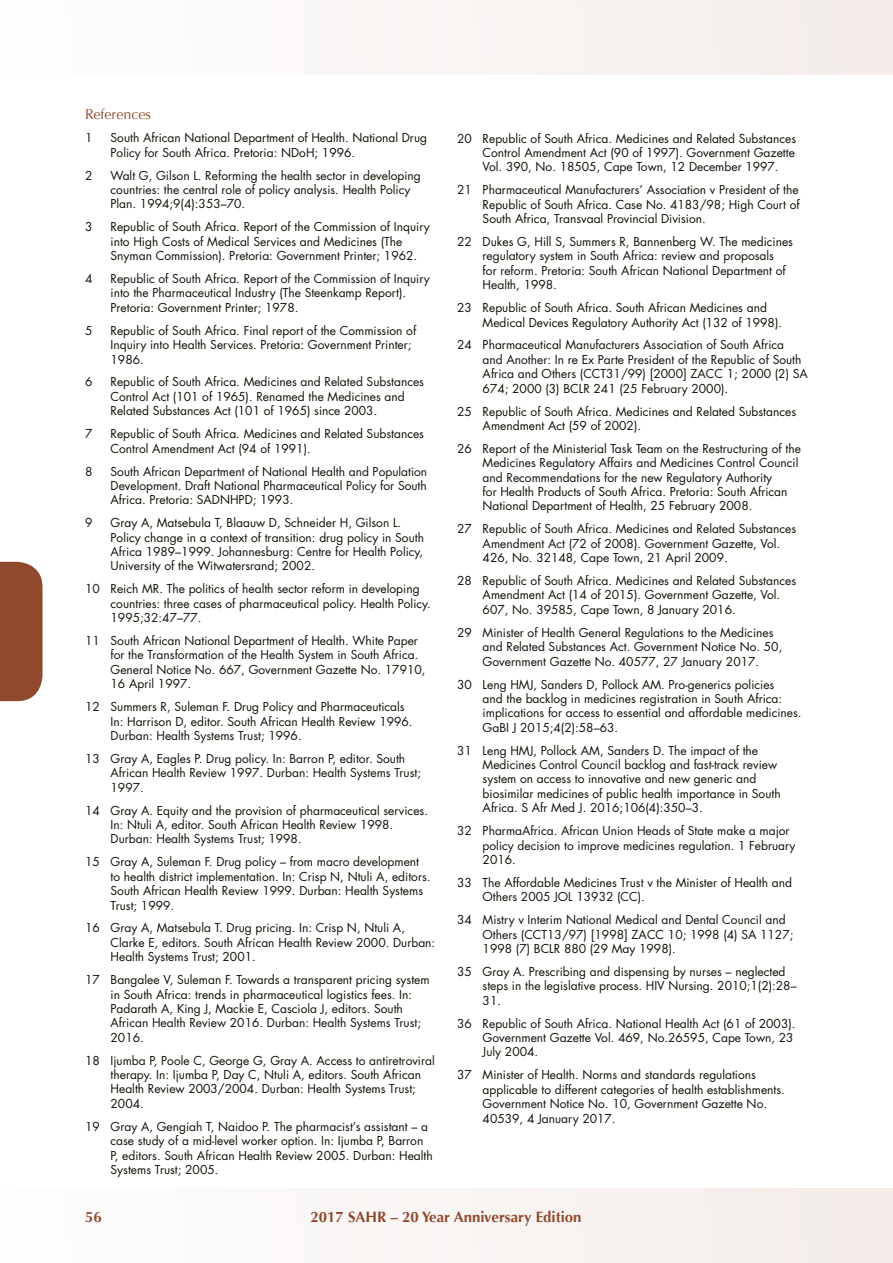
<style>
.page{position:relative;width:893px;height:1263px;background:#fff}
.page>*{position:absolute;margin:0;border:0;box-sizing:border-box;transform-origin:0 0}
.t1{font:700 15px "Optima";color:#90492d}
.t2{font:14.25px "Optima";color:#90492d}
.t3{font:12px/14.4px "Futura";color:#141006}
</style>
<div class="page">
<div style="left:0;top:1188px;width:893px;height:75px;background:#f9f5f4"></div>
<div style="left:0;top:0;width:893px;height:74px;background:#f9f5f4"></div>
<div style="left:0;top:562px;width:43px;height:139px;background:#90492d"></div>
<p class="t2" style="left:85px;top:106px;width:68px">References</p>
<p class="t3" style="left:85px;top:131px;width:9px">1</p>
<p class="t3" style="left:111px;top:131px;width:318px">South African National Department of Health. National Drug<br>Policy for South Africa. Pretoria: NDoH; 1996.</p>
<p class="t3" style="left:85px;top:168px;width:9px">2</p>
<p class="t3" style="left:111px;top:168px;width:312px">Walt G, Gilson L. Reforming the health sector in developing countries: the central role of policy analysis. Health Policy<br>Plan. 1994;9(4):353–70.</p>
<p class="t3" style="left:85px;top:220px;width:9px">3</p>
<p class="t3" style="left:111px;top:220px;width:321px">Republic of South Africa. Report of the Commission of Inquiry into High Costs of Medical Services and Medicines (The<br>Snyman Commission). Pretoria: Government Printer; 1962.</p>
<p class="t3" style="left:85px;top:271px;width:9px">4</p>
<p class="t3" style="left:111px;top:271px;width:321px">Republic of South Africa. Report of the Commission of Inquiry into the Pharmaceutical Industry (The Steenkamp Report).<br>Pretoria: Government Printer; 1978.</p>
<p class="t3" style="left:85px;top:323px;width:9px">5</p>
<p class="t3" style="left:111px;top:323px;width:307px">Republic of South Africa. Final report of the Commission of<br>Inquiry into Health Services. Pretoria: Government Printer;<br>1986.</p>
<p class="t3" style="left:85px;top:375px;width:9px">6</p>
<p class="t3" style="left:111px;top:375px;width:315px">Republic of South Africa. Medicines and Related Substances<br>Control Act (101 of 1965). Renamed the Medicines and<br>Related Substances Act (101 of 1965) since 2003.</p>
<p class="t3" style="left:85px;top:426px;width:9px">7</p>
<p class="t3" style="left:111px;top:426px;width:315px">Republic of South Africa. Medicines and Related Substances<br>Control Amendment Act (94 of 1991).</p>
<p class="t3" style="left:85px;top:464px;width:9px">8</p>
<p class="t3" style="left:111px;top:464px;width:318px;text-align:justify">South African Department of National Health and Population Development. Draft National Pharmaceutical Policy for South Africa. Pretoria: SADNHPD; 1993.</p>
<p class="t3" style="left:85px;top:515px;width:9px">9</p>
<p class="t3" style="left:111px;top:515px;width:315px">Gray A, Matsebula T, Blaauw D, Schneider H, Gilson L.<br>Policy change in a context of transition: drug policy in South Africa 1989–1999. Johannesburg: Centre for Health Policy, University of the Witwatersrand; 2002.</p>
<p class="t3" style="left:111px;top:581px;width:322px;text-indent:-26px">10 Reich MR. The politics of health sector reform in developing countries: three cases of pharmaceutical policy. Health Policy.<br>1995;32:47–77.</p>
<p class="t3" style="left:111px;top:633px;width:316px;text-indent:-26px">11 South African National Department of Health. White Paper for the Transformation of the Health System in South Africa.<br>General Notice No. 667, Government Gazette No. 17910, 16 April 1997.</p>
<p class="t3" style="left:111px;top:699px;width:304px;text-indent:-26px">12 Summers R, Suleman F. Drug Policy and Pharmaceuticals<br>In: Harrison D, editor. South African Health Review 1996.<br>Durban: Health Systems Trust; 1996.</p>
<p class="t3" style="left:111px;top:751px;width:312px;text-indent:-26px">13 Gray A, Eagles P. Drug policy. In: Barron P, editor. South<br>African Health Review 1997. Durban: Health Systems Trust;<br>1997.</p>
<p class="t3" style="left:111px;top:803px;width:319px;text-indent:-26px">14 Gray A. Equity and the provision of pharmaceutical services.<br>In: Ntuli A, editor. South African Health Review 1998.<br>Durban: Health Systems Trust; 1998.</p>
<p class="t3" style="left:111px;top:854px;width:321px;text-indent:-26px">15 Gray A, Suleman F. Drug policy – from macro development to health district implementation. In: Crisp N, Ntuli A, editors.<br>South African Health Review 1999. Durban: Health Systems Trust; 1999.</p>
<p class="t3" style="left:111px;top:921px;width:326px;text-indent:-26px">16 Gray A, Matsebula T. Drug pricing. In: Crisp N, Ntuli A,<br>Clarke E, editors. South African Health Review 2000. Durban:<br>Health Systems Trust; 2001.</p>
<p class="t3" style="left:111px;top:972px;width:321px;text-indent:-26px">17 Bangalee V, Suleman F. Towards a transparent pricing system in South Africa: trends in pharmaceutical logistics fees. In:<br>Padarath A, King J, Mackie E, Casciola J, editors. South African Health Review 2016. Durban: Health Systems Trust; 2016.</p>
<p class="t3" style="left:111px;top:1053px;width:326px;text-indent:-26px">18 Ijumba P, Poole C, George G, Gray A. Access to antiretroviral therapy. In: Ijumba P, Day C, Ntuli A, editors. South African Health Review 2003/2004. Durban: Health Systems Trust; 2004.</p>
<p class="t3" style="left:111px;top:1119px;width:324px;text-indent:-26px">19 Gray A, Gengiah T, Naidoo P. The pharmacist’s assistant – a case study of a mid-level worker option. In: Ijumba P, Barron P, editors. South African Health Review 2005. Durban: Health Systems Trust; 2005.</p>
<p class="t3" style="left:483px;top:131px;width:315px;text-align:justify;text-indent:-26px">20 Republic of South Africa. Medicines and Related Substances Control Amendment Act (90 of 1997). Government Gazette Vol. 390, No. 18505, Cape Town, 12 December 1997.</p>
<p class="t3" style="left:483px;top:182px;width:319px;text-align:justify;text-indent:-26px">21 Pharmaceutical Manufacturers’ Association v President of the Republic of South Africa. Case No. 4183/98; High Court of South Africa, Transvaal Provincial Division.</p>
<p class="t3" style="left:483px;top:234px;width:312px;text-indent:-26px">22 Dukes G, Hill S, Summers R, Bannenberg W. The medicines regulatory system in South Africa: review and proposals<br>for reform. Pretoria: South African National Department of Health, 1998.</p>
<p class="t3" style="left:483px;top:300px;width:301px;text-indent:-26px">23 Republic of South Africa. South African Medicines and<br>Medical Devices Regulatory Authority Act (132 of 1998).</p>
<p class="t3" style="left:483px;top:338px;width:327px;text-indent:-26px">24 Pharmaceutical Manufacturers Association of South Africa<br>and Another: In re Ex Parte President of the Republic of South Africa and Others (CCT31/99) [2000] ZACC 1; 2000 (2) SA 674; 2000 (3) BCLR 241 (25 February 2000).</p>
<p class="t3" style="left:483px;top:404px;width:315px;text-indent:-26px">25 Republic of South Africa. Medicines and Related Substances<br>Amendment Act (59 of 2002).</p>
<p class="t3" style="left:483px;top:441px;width:320px;text-indent:-26px">26 Report of the Ministerial Task Team on the Restructuring of the Medicines Regulatory Affairs and Medicines Control Council and Recommendations for the new Regulatory Authority<br>for Health Products of South Africa. Pretoria: South African National Department of Health, 25 February 2008.</p>
<p class="t3" style="left:483px;top:522px;width:315px;text-indent:-26px">27 Republic of South Africa. Medicines and Related Substances<br>Amendment Act (72 of 2008). Government Gazette, Vol.<br>426, No. 32148, Cape Town, 21 April 2009.</p>
<p class="t3" style="left:483px;top:573px;width:315px;text-indent:-26px">28 Republic of South Africa. Medicines and Related Substances<br>Amendment Act (14 of 2015). Government Gazette, Vol.<br>607, No. 39585, Cape Town, 8 January 2016.</p>
<p class="t3" style="left:483px;top:625px;width:301px;text-indent:-26px">29 Minister of Health General Regulations to the Medicines and Related Substances Act. Government Notice No. 50,<br>Government Gazette No. 40577, 27 January 2017.</p>
<p class="t3" style="left:483px;top:677px;width:321px;text-indent:-26px">30 Leng HMJ, Sanders D, Pollock AM. Pro-generics policies<br>and the backlog in medicines registration in South Africa: implications for access to essential and affordable medicines.<br>GaBI J 2015;4(2):58–63.</p>
<p class="t3" style="left:483px;top:743px;width:300px;text-indent:-26px">31 Leng HMJ, Pollock AM, Sanders D. The impact of the Medicines Control Council backlog and fast-track review system on access to innovative and new generic and biosimilar medicines of public health importance in South Africa. S Afr Med J. 2016;106(4):350–3.</p>
<p class="t3" style="left:483px;top:823px;width:314px;text-indent:-26px">32 PharmaAfrica. African Union Heads of State make a major policy decision to improve medicines regulation. 1 February<br>2016.</p>
<p class="t3" style="left:483px;top:875px;width:311px;text-indent:-26px">33 The Affordable Medicines Trust v the Minister of Health and<br>Others 2005 JOL 13932 (CC).</p>
<p class="t3" style="left:483px;top:912px;width:312px;text-indent:-26px">34 Mistry v Interim National Medical and Dental Council and<br>Others (CCT13/97) [1998] ZACC 10; 1998 (4) SA 1127;<br>1998 (7) BCLR 880 (29 May 1998).</p>
<p class="t3" style="left:483px;top:964px;width:316px;text-indent:-26px">35 Gray A. Prescribing and dispensing by nurses – neglected steps in the legislative process. HIV Nursing. 2010;1(2):28–<br>31.</p>
<p class="t3" style="left:483px;top:1016px;width:314px;text-indent:-26px">36 Republic of South Africa. National Health Act (61 of 2003).<br>Government Gazette Vol. 469, No.26595, Cape town, 23<br>July 2004.</p>
<p class="t3" style="left:483px;top:1067px;width:304px;text-indent:-26px">37 Minister of Health. Norms and standards regulations applicable to different categories of health establishments.<br>Government Notice No. 10, Government Gazette No.<br>40539, 4 January 2017.</p>
<p class="t1" style="left:85px;top:1208px;width:18px">56</p>
<p class="t1" style="left:311px;top:1208px;width:273px">2017 SAHR – 20 Year Anniversary Edition</p>
</div>
